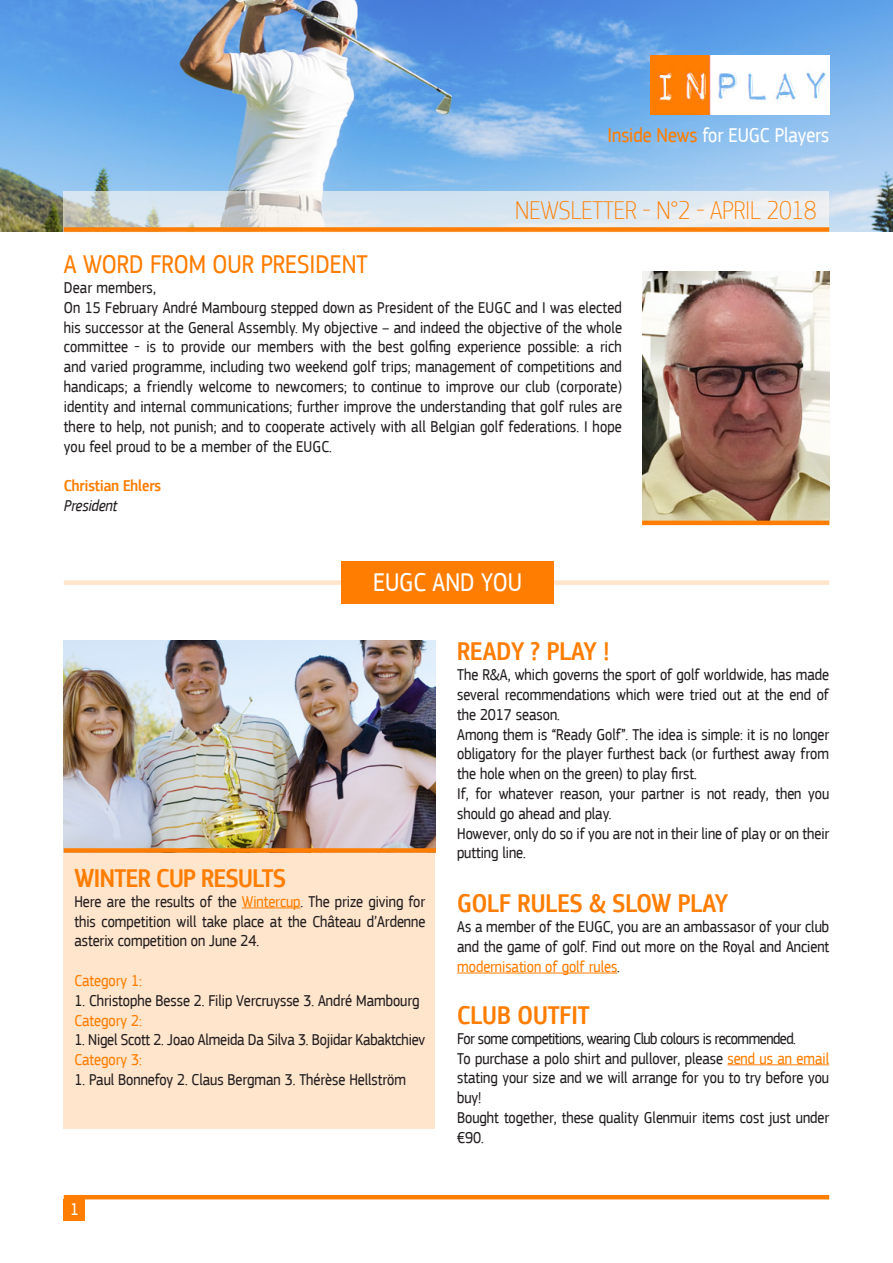
<style>
.page{position:relative;width:893px;height:1263px;background:#fff}
.page>*{position:absolute;margin:0;border:0;box-sizing:border-box;transform-origin:0 0}
.t1{font:500 27px "EC Square Sans Cond Pro";color:#ff7d00}
.t2{font:100 27px "EC Square Sans Cond Pro";color:#ff7d00}
.t3{font:27px "EC Square Sans Cond Pro";color:#ff7d00}
.t4{font:500 27px "EC Square Sans Cond Pro";letter-spacing:-.02em;color:#ff7d00}
.t5{font:27px "EC Square Sans Cond Pro";color:#fff}
.t6{font:21px "EC Square Sans Cond Pro";color:#fff}
.t7{font:18px "EC Square Sans Cond Pro";color:#fff}
.t8{font:16.5px/19.8px "EC Square Sans Cond Pro";color:#231f20;text-align:justify}
.t9{font:16.5px "EC Square Sans Cond Pro";letter-spacing:-.03em;color:#231f20}
.t10{font:16.5px "EC Square Sans Cond Pro";color:#ff7d00}
.t11{font:500 16.5px "EC Square Sans Cond Pro";color:#ff7d00}
.t12{font:italic 16.5px "EC Square Sans Cond Pro";color:#231f20}
.s1{color:#ff7d00}
</style>
<div class="page">
<div style="left:64px;top:647px;width:371px;height:482px;background:#ffe5cc"></div>
<img style="left:0;top:0;width:893px;height:232px">
<hr style="left:457px;top:972px;width:160px;height:1px;background:#ff7d00">
<hr style="left:727px;top:1064px;width:102px;height:1px;background:#ff7d00">
<svg style="left:64px;top:191px;width:765px;height:36px;background:#dae3e8"></svg>
<div style="left:64px;top:227px;width:765px;height:5px;background:#ff7d00"></div>
<img style="left:64px;top:640px;width:372px;height:208px">
<div style="left:64px;top:848px;width:372px;height:5px;background:#ff7d00"></div>
<hr style="left:242px;top:907px;width:58px;height:1px;background:#ff7d00">
<hr style="left:64px;top:1195px;width:765px;height:4px;background:#ff7d00">
<div style="left:64px;top:1199px;width:21px;height:21px;background:#ff7d00"></div>
<img style="left:642px;top:272px;width:187px;height:249px">
<hr style="left:642px;top:521px;width:187px;height:4px;background:#ff7d00">
<div style="left:64px;top:580px;width:765px;height:5px;background:#ffe5cc"></div>
<div style="left:341px;top:561px;width:213px;height:43px;background:#ff7d00"></div>
<img style="left:651px;top:55px;width:178px;height:59px">
<p class="t6" style="left:607px;top:123px;width:223px"><span class="s1">Inside News</span> for EUGC Players</p>
<p class="t2" style="left:515px;top:196px;width:303px">NEWSLETTER - N°2 - APRIL 2018</p>
<p class="t3" style="left:64px;top:249px;width:305px">A WORD FROM OUR PRESIDENT</p>
<p class="t8" style="left:64px;top:278px;width:94px">Dear members,</p>
<p class="t8" style="left:64px;top:298px;width:560px">On 15 February André Mambourg stepped down as President of the EUGC and I was elected his successor at the General Assembly. My objective – and indeed the objective of the whole committee - is to provide our members with the best golfing experience possible: a rich and varied programme, including two weekend golf trips; management of competitions and handicaps; a friendly welcome to newcomers; to continue to improve our club (corporate) identity and internal communications; further improve the understanding that golf rules are there to help, not punish; and to cooperate actively with all Belgian golf federations. I hope you feel proud to be a member of the EUGC.</p>
<p class="t11" style="left:64px;top:476px;width:99px">Christian Ehlers</p>
<p class="t12" style="left:64px;top:496px;width:55px">President</p>
<p class="t5" style="left:373px;top:567px;width:150px">EUGC AND YOU</p>
<p class="t4" style="left:74px;top:862px;width:213px">WINTER CUP RESULTS</p>
<p class="t8" style="left:74px;top:892px;width:352px">Here are the results of the <span class="s1">Wintercup</span>. The prize giving for this competition will take place at the Château d’Ardenne asterix competition on June 24.</p>
<p class="t10" style="left:74px;top:971px;width:69px">Category 1:</p>
<p class="t8" style="left:74px;top:991px;width:347px">1. Christophe Besse 2. Filip Vercruysse 3. André Mambourg</p>
<p class="t10" style="left:74px;top:1011px;width:69px">Category 2:</p>
<p class="t8" style="left:74px;top:1030px;width:352px">1. Nigel Scott 2. Joao Almeida Da Silva 3. Bojidar Kabaktchiev</p>
<p class="t10" style="left:74px;top:1050px;width:69px">Category 3:</p>
<p class="t8" style="left:74px;top:1070px;width:333px">1. Paul Bonnefoy 2. Claus Bergman 3. Thérèse Hellström</p>
<p class="t7" style="left:70px;top:1198px;width:10px">1</p>
<p class="t1" style="left:457px;top:636px;width:154px">READY ? PLAY !</p>
<p class="t8" style="left:457px;top:665px;width:374px">The R&amp;A, which governs the sport of golf worldwide, has made several recommendations which were tried out at the end of the 2017 season.</p>
<p class="t8" style="left:457px;top:724px;width:374px">Among them is “Ready Golf”. The idea is simple: it is no longer obligatory for the player furthest back (or furthest away from the hole when on the green) to play first.</p>
<p class="t8" style="left:457px;top:784px;width:374px">If, for whatever reason, your partner is not ready, then you should go ahead and play.</p>
<p class="t8" style="left:457px;top:823px;width:374px">However, only do so if you are not in their line of play or on their putting line.</p>
<p class="t1" style="left:457px;top:888px;width:273px">GOLF RULES &amp; SLOW PLAY</p>
<p class="t8" style="left:457px;top:917px;width:374px">As a member of the EUGC, you are an ambassasor of your club and the game of golf. Find out more on the Royal and Ancient <span class="s1">modernisation of golf rules</span>.</p>
<p class="t1" style="left:457px;top:999px;width:134px">CLUB OUTFIT</p>
<p class="t9" style="left:457px;top:1029px;width:340px">For some competitions, wearing Club colours is recommended.</p>
<p class="t8" style="left:457px;top:1048px;width:374px">To purchase a polo shirt and pullover, please <span class="s1">send us an email </span>stating your size and we will arrange for you to try before you buy!</p>
<p class="t8" style="left:457px;top:1108px;width:374px">Bought together, these quality Glenmuir items cost just under €90.</p>
</div>
